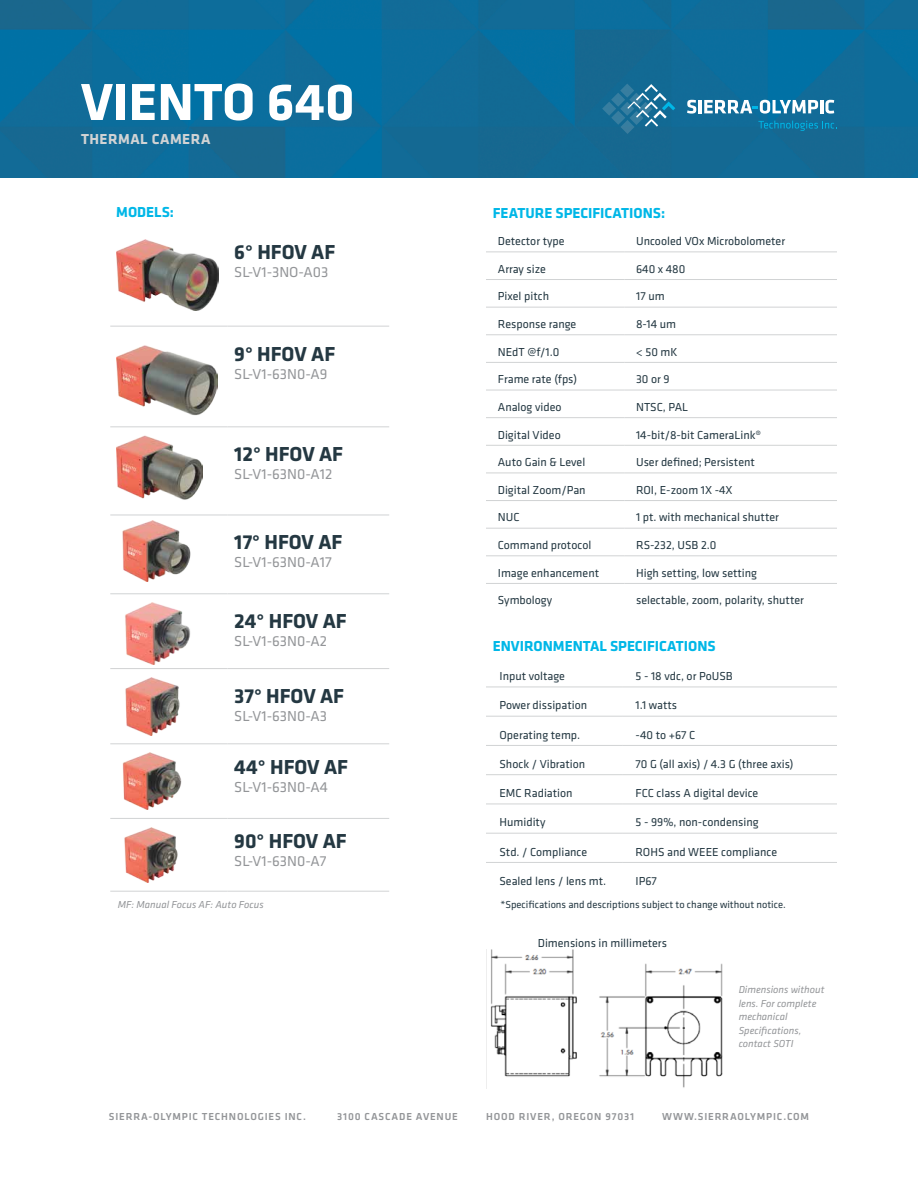
<style>
.page{position:relative;width:918px;height:1188px;background:#fff}
.page>*{position:absolute;margin:0;border:0;box-sizing:border-box;transform-origin:0 0}
.t1{font:700 54px "Klavika";color:#fff}
.t2{font:700 21px "Klavika";color:#243842}
.t3{font:15px "Klavika";color:#939598}
.t4{font:700 15px "Klavika";color:#00b7e7}
.t5{font:700 15px "Klavika";letter-spacing:.03em;color:#d1d3d4}
.t6{font:12px "Klavika";color:#243842}
.t7{font:italic 10.5px/13.5px "Klavika";color:#939598}
.t8{font:500 10.5px "Klavika";letter-spacing:.08em;color:#939598}
.t9{font:10.5px "Klavika";color:#243842}
</style>
<div class="page">
<img style="left:0;top:0;width:918px;height:178px">
<hr style="left:110px;top:326px;width:118px;height:1px;background:#d1d3d4">
<hr style="left:228px;top:326px;width:161px;height:1px;background:#d1d3d4">
<hr style="left:110px;top:426px;width:118px;height:1px;background:#d1d3d4">
<hr style="left:228px;top:426px;width:161px;height:1px;background:#d1d3d4">
<hr style="left:110px;top:515px;width:118px;height:1px;background:#d1d3d4">
<hr style="left:228px;top:515px;width:161px;height:1px;background:#d1d3d4">
<hr style="left:110px;top:593px;width:118px;height:1px;background:#d1d3d4">
<hr style="left:228px;top:593px;width:161px;height:1px;background:#d1d3d4">
<hr style="left:110px;top:668px;width:118px;height:1px;background:#d1d3d4">
<hr style="left:228px;top:668px;width:161px;height:1px;background:#d1d3d4">
<hr style="left:110px;top:743px;width:118px;height:1px;background:#d1d3d4">
<hr style="left:228px;top:743px;width:161px;height:1px;background:#d1d3d4">
<hr style="left:110px;top:818px;width:118px;height:1px;background:#d1d3d4">
<hr style="left:228px;top:818px;width:161px;height:1px;background:#d1d3d4">
<hr style="left:110px;top:891px;width:118px;height:1px;background:#d1d3d4">
<hr style="left:228px;top:891px;width:161px;height:1px;background:#d1d3d4">
<img style="left:116px;top:240px;width:102px;height:71px">
<img style="left:116px;top:345px;width:101px;height:71px">
<img style="left:116px;top:435px;width:87px;height:65px">
<img style="left:122px;top:521px;width:69px;height:61px">
<img style="left:125px;top:603px;width:66px;height:61px">
<img style="left:125px;top:677px;width:55px;height:58px">
<img style="left:122px;top:753px;width:60px;height:57px">
<img style="left:124px;top:827px;width:54px;height:56px">
<svg style="left:602px;top:84px;width:73px;height:50px;background:#2b799e"></svg>
<svg style="left:687px;top:100px;width:147px;height:14px"></svg>
<svg style="left:758px;top:121px;width:79px;height:10px"></svg>
<hr style="left:486px;top:252px;width:138px;height:1px;background:#d1d3d4">
<hr style="left:624px;top:252px;width:213px;height:1px;background:#d1d3d4">
<hr style="left:486px;top:279px;width:138px;height:1px;background:#d1d3d4">
<hr style="left:624px;top:279px;width:213px;height:1px;background:#d1d3d4">
<hr style="left:486px;top:307px;width:138px;height:1px;background:#d1d3d4">
<hr style="left:624px;top:307px;width:213px;height:1px;background:#d1d3d4">
<hr style="left:486px;top:334px;width:138px;height:1px;background:#d1d3d4">
<hr style="left:624px;top:334px;width:213px;height:1px;background:#d1d3d4">
<hr style="left:486px;top:362px;width:138px;height:1px;background:#d1d3d4">
<hr style="left:624px;top:362px;width:213px;height:1px;background:#d1d3d4">
<hr style="left:486px;top:390px;width:138px;height:1px;background:#d1d3d4">
<hr style="left:624px;top:390px;width:213px;height:1px;background:#d1d3d4">
<hr style="left:486px;top:417px;width:138px;height:1px;background:#d1d3d4">
<hr style="left:624px;top:417px;width:213px;height:1px;background:#d1d3d4">
<hr style="left:486px;top:445px;width:138px;height:1px;background:#d1d3d4">
<hr style="left:624px;top:445px;width:213px;height:1px;background:#d1d3d4">
<hr style="left:486px;top:473px;width:138px;height:1px;background:#d1d3d4">
<hr style="left:624px;top:473px;width:213px;height:1px;background:#d1d3d4">
<hr style="left:486px;top:500px;width:138px;height:1px;background:#d1d3d4">
<hr style="left:624px;top:500px;width:213px;height:1px;background:#d1d3d4">
<hr style="left:486px;top:528px;width:138px;height:1px;background:#d1d3d4">
<hr style="left:624px;top:528px;width:213px;height:1px;background:#d1d3d4">
<hr style="left:486px;top:555px;width:138px;height:1px;background:#d1d3d4">
<hr style="left:624px;top:555px;width:213px;height:1px;background:#d1d3d4">
<hr style="left:486px;top:583px;width:138px;height:1px;background:#d1d3d4">
<hr style="left:624px;top:583px;width:213px;height:1px;background:#d1d3d4">
<hr style="left:486px;top:687px;width:136px;height:1px;background:#d1d3d4">
<hr style="left:622px;top:687px;width:215px;height:1px;background:#d1d3d4">
<hr style="left:486px;top:716px;width:136px;height:1px;background:#d1d3d4">
<hr style="left:622px;top:716px;width:215px;height:1px;background:#d1d3d4">
<hr style="left:486px;top:745px;width:136px;height:1px;background:#d1d3d4">
<hr style="left:622px;top:745px;width:215px;height:1px;background:#d1d3d4">
<hr style="left:486px;top:774px;width:136px;height:1px;background:#d1d3d4">
<hr style="left:622px;top:774px;width:215px;height:1px;background:#d1d3d4">
<hr style="left:486px;top:804px;width:136px;height:1px;background:#d1d3d4">
<hr style="left:622px;top:804px;width:215px;height:1px;background:#d1d3d4">
<hr style="left:486px;top:833px;width:136px;height:1px;background:#d1d3d4">
<hr style="left:622px;top:833px;width:215px;height:1px;background:#d1d3d4">
<hr style="left:486px;top:862px;width:136px;height:1px;background:#d1d3d4">
<hr style="left:622px;top:862px;width:215px;height:1px;background:#d1d3d4">
<img style="left:486px;top:949px;width:237px;height:139px">
<h1 class="t1" style="left:81px;top:63px;width:275px">VIENTO 640</h1>
<p class="t5" style="left:81px;top:128px;width:131px">THERMAL CAMERA</p>
<p class="t4" style="left:116px;top:201px;width:59px">MODELS:</p>
<h2 class="t2" style="left:234px;top:237px;width:103px">6° HFOV AF</h2>
<p class="t3" style="left:234px;top:262px;width:96px">SL-V1-3NO-A03</p>
<h2 class="t2" style="left:234px;top:338px;width:102px">9° HFOV AF</h2>
<p class="t3" style="left:234px;top:364px;width:95px">SL-V1-63N0-A9</p>
<h2 class="t2" style="left:234px;top:439px;width:110px">12° HFOV AF</h2>
<p class="t3" style="left:234px;top:465px;width:100px">SL-V1-63N0-A12</p>
<h2 class="t2" style="left:234px;top:527px;width:110px">17° HFOV AF</h2>
<p class="t3" style="left:234px;top:553px;width:99px">SL-V1-63N0-A17</p>
<h2 class="t2" style="left:234px;top:606px;width:114px">24° HFOV AF</h2>
<p class="t3" style="left:234px;top:632px;width:94px">SL-V1-63N0-A2</p>
<h2 class="t2" style="left:234px;top:681px;width:111px">37° HFOV AF</h2>
<p class="t3" style="left:234px;top:706px;width:94px">SL-V1-63N0-A3</p>
<h2 class="t2" style="left:234px;top:752px;width:115px">44° HFOV AF</h2>
<p class="t3" style="left:234px;top:777px;width:95px">SL-V1-63N0-A4</p>
<h2 class="t2" style="left:234px;top:826px;width:114px">90° HFOV AF</h2>
<p class="t3" style="left:234px;top:852px;width:94px">SL-V1-63N0-A7</p>
<p class="t7" style="left:118px;top:898px;width:148px">MF: Manual Focus AF: Auto Focus</p>
<p class="t4" style="left:493px;top:202px;width:174px">FEATURE SPECIFICATIONS:</p>
<p class="t6" style="left:498px;top:233px;width:68px">Detector type</p>
<p class="t6" style="left:636px;top:233px;width:150px">Uncooled VOx Microbolometer</p>
<p class="t6" style="left:498px;top:261px;width:50px">Array size</p>
<p class="t6" style="left:636px;top:261px;width:51px">640 x 480</p>
<p class="t6" style="left:498px;top:289px;width:53px">Pixel pitch</p>
<p class="t6" style="left:636px;top:289px;width:30px">17 um</p>
<p class="t6" style="left:498px;top:316px;width:80px">Response range</p>
<p class="t6" style="left:636px;top:316px;width:41px">8-14 um</p>
<p class="t6" style="left:498px;top:344px;width:63px">NEdT @f/1.0</p>
<p class="t6" style="left:636px;top:344px;width:43px">&lt; 50 mK</p>
<p class="t6" style="left:498px;top:371px;width:81px">Frame rate (fps)</p>
<p class="t6" style="left:636px;top:371px;width:35px">30 or 9</p>
<p class="t6" style="left:498px;top:399px;width:65px">Analog video</p>
<p class="t6" style="left:636px;top:399px;width:54px">NTSC, PAL</p>
<p class="t6" style="left:498px;top:427px;width:64px">Digital Video</p>
<p class="t6" style="left:636px;top:427px;width:127px">14-bit/8-bit CameraLink®</p>
<p class="t6" style="left:498px;top:454px;width:89px">Auto Gain &amp; Level</p>
<p class="t6" style="left:636px;top:454px;width:120px">User defined; Persistent</p>
<p class="t6" style="left:498px;top:482px;width:89px">Digital Zoom/Pan</p>
<p class="t6" style="left:636px;top:482px;width:98px">ROI, E-zoom 1X -4X</p>
<p class="t6" style="left:498px;top:510px;width:23px">NUC</p>
<p class="t6" style="left:636px;top:510px;width:144px">1 pt. with mechanical shutter</p>
<p class="t6" style="left:498px;top:537px;width:95px">Command protocol</p>
<p class="t6" style="left:636px;top:537px;width:82px">RS-232, USB 2.0</p>
<p class="t6" style="left:498px;top:565px;width:103px">Image enhancement</p>
<p class="t6" style="left:636px;top:565px;width:123px">High setting, low setting</p>
<p class="t6" style="left:498px;top:593px;width:56px">Symbology</p>
<p class="t6" style="left:636px;top:593px;width:169px">selectable, zoom, polarity, shutter</p>
<p class="t4" style="left:493px;top:635px;width:224px">ENVIRONMENTAL SPECIFICATIONS</p>
<p class="t6" style="left:500px;top:668px;width:67px">Input voltage</p>
<p class="t6" style="left:636px;top:668px;width:99px">5 - 18 vdc, or PoUSB</p>
<p class="t6" style="left:500px;top:698px;width:89px">Power dissipation</p>
<p class="t6" style="left:636px;top:698px;width:43px">1.1 watts</p>
<p class="t6" style="left:500px;top:727px;width:82px">Operating temp.</p>
<p class="t6" style="left:636px;top:727px;width:61px">-40 to +67 C</p>
<p class="t6" style="left:500px;top:756px;width:87px">Shock / Vibration</p>
<p class="t6" style="left:636px;top:756px;width:160px">70 G (all axis) / 4.3 G (three axis)</p>
<p class="t6" style="left:500px;top:785px;width:75px">EMC Radiation</p>
<p class="t6" style="left:636px;top:785px;width:124px">FCC class A digital device</p>
<p class="t6" style="left:500px;top:815px;width:47px">Humidity</p>
<p class="t6" style="left:636px;top:815px;width:125px">5 - 99%, non-condensing</p>
<p class="t6" style="left:500px;top:844px;width:89px">Std. / Compliance</p>
<p class="t6" style="left:636px;top:844px;width:143px">ROHS and WEEE compliance</p>
<p class="t6" style="left:500px;top:873px;width:108px">Sealed lens / lens mt.</p>
<p class="t6" style="left:636px;top:873px;width:23px">IP67</p>
<p class="t9" style="left:500px;top:898px;width:287px">*Specifications and descriptions subject to change without notice.</p>
<p class="t6" style="left:538px;top:935px;width:131px">Dimensions in millimeters</p>
<p class="t7" style="left:739px;top:983px;width:87px">Dimensions without lens. For complete mechanical<br>Specifications, contact SOTI</p>
<p class="t8" style="left:109px;top:1110px;width:199px">SIERRA-OLYMPIC TECHNOLOGIES INC.</p>
<p class="t8" style="left:337px;top:1110px;width:122px">3100 CASCADE AVENUE</p>
<p class="t8" style="left:486px;top:1110px;width:149px">HOOD RIVER, OREGON 97031</p>
<p class="t8" style="left:662px;top:1110px;width:148px">WWW.SIERRAOLYMPIC.COM</p>
</div>
